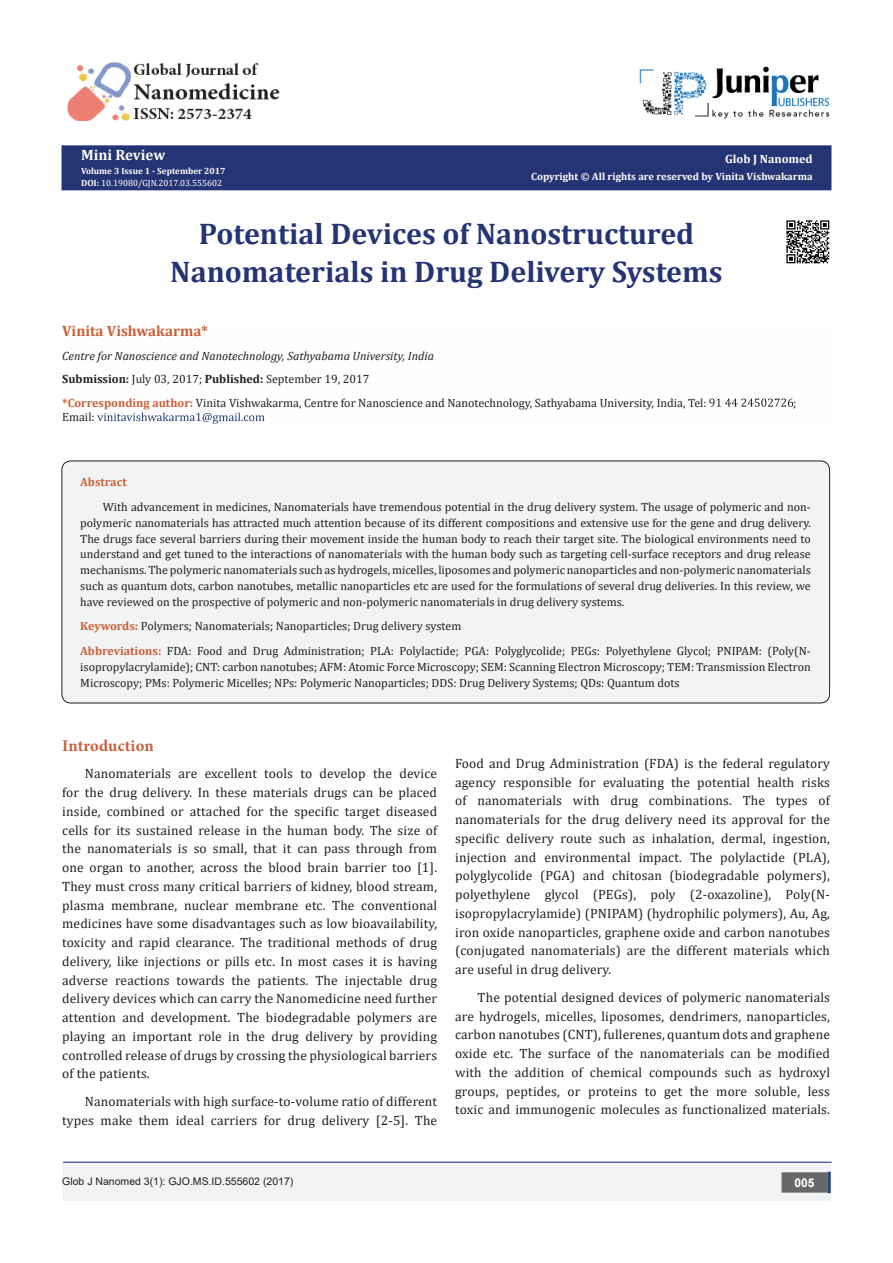
<style>
.page{position:relative;width:893px;height:1263px;background:#fff}
.page>*{position:absolute;margin:0;border:0;box-sizing:border-box;transform-origin:0 0}
.t1{font:700 30px "Cambria";color:#253474}
.t2{font:700 16.5px "Minion Pro";letter-spacing:.005em;color:#ca5f37}
.t3{font:700 15px "Cambria";color:#ca5f37}
.t4{font:700 15px "Cambria";color:#fffefc}
.t5{font:13.5px/18.8px "Cambria";letter-spacing:.01em;color:#231f20;text-align:justify}
.t6{font:12px/15.8px "Cambria";color:#231f20;text-align:justify}
.t7{font:italic 12px "Cambria";color:#231f20}
.t8{font:700 12px "Cambria";color:#fffefc}
.t9{font:700 12px "Cambria";color:#ca6035}
.t10{font:700 12px "Arial";color:#fff}
.t11{font:700 10.5px "Cambria";color:#fffefc}
.t12{font:10.5px "Arial";color:#231f20}
.t13{font:9px "Cambria";color:#fff}
.t14{font:700 9px "Cambria";color:#fffefc}
.s1{font-weight:700;color:#fffefc}
.s2{font-weight:700}
.s3{font-weight:700;color:#ca5f37}
.s4{font-weight:700;color:#ca6035}
</style>
<div class="page">
<div style="left:62px;top:146px;width:769px;height:44px;background:#253474"></div>
<div style="left:62px;top:145px;width:769px;height:45px;border:2px solid #253474"></div>
<svg style="left:709px;top:398px;width:84px;height:9px"></svg>
<svg style="left:97px;top:413px;width:167px;height:11px"></svg>
<div style="left:62px;top:1162px;width:769px;height:39px;background:#f2f3f4"></div>
<div style="left:782px;top:1173px;width:45px;height:19px;background:#68676a"></div>
<div style="left:781px;top:1172px;width:46px;height:20px;border:2px solid #68676a"></div>
<svg style="left:827px;top:1172px;width:4px;height:21px"></svg>
<img style="left:639px;top:66px;width:190px;height:53px">
<hr style="left:63px;top:1162px;width:769px;height:1px;background:#253f8e">
<div style="left:62px;top:461px;width:768px;height:242px;background:#f2f3f4;border-radius:9px"></div>
<div style="left:62px;top:461px;width:768px;height:242px;border:1px solid #231f20;border-radius:9px"></div>
<img style="left:786px;top:220px;width:44px;height:44px">
<img style="left:67px;top:62px;width:213px;height:59px">
<p class="t4" style="left:81px;top:144px;width:86px">Mini Review</p>
<p class="t14" style="left:81px;top:164px;width:146px">Volume 3 Issue 1 - September 2017</p>
<p class="t13" style="left:81px;top:178px;width:143px"><span class="s1">DOI:</span> 10.19080/GJN.2017.03.555602</p>
<p class="t8" style="left:725px;top:151px;width:89px">Glob J Nanomed</p>
<p class="t11" style="left:531px;top:169px;width:283px">Copyright © All rights are reserved by Vinita Vishwakarma</p>
<p class="t1" style="left:199px;top:213px;width:497px">Potential Devices of Nanostructured</p>
<p class="t1" style="left:170px;top:250px;width:554px">Nanomaterials in Drug Delivery Systems</p>
<p class="t3" style="left:62px;top:321px;width:147px">Vinita Vishwakarma*</p>
<p class="t7" style="left:62px;top:347px;width:373px">Centre for Nanoscience and Nanotechnology, Sathyabama University, India</p>
<p class="t6" style="left:62px;top:371px;width:309px"><span class="s2">Submission:</span> July 03, 2017; <span class="s2">Published:</span> September 19, 2017</p>
<p class="t6" style="left:62px;top:395px;width:646px"><span class="s3">*Corresponding author:</span> Vinita Vishwakarma, Centre for Nanoscience and Nanotechnology, Sathyabama University, India, Tel:</p>
<p class="t6" style="left:793px;top:395px;width:5px">;</p>
<p class="t6" style="left:62px;top:409px;width:34px">Email:</p>
<p class="t9" style="left:80px;top:474px;width:48px">Abstract</p>
<p class="t6" style="left:80px;top:499px;width:732px;text-indent:22px">With advancement in medicines, Nanomaterials have tremendous potential in the drug delivery system. The usage of polymeric and non&shy;polymeric nanomaterials has attracted much attention because of its different compositions and extensive use for the gene and drug delivery.<br>The drugs face several barriers during their movement inside the human body to reach their target site. The biological environments need to understand and get tuned to the interactions of nanomaterials with the human body such as targeting cell-surface receptors and drug release mechanisms. The polymeric nanomaterials such as hydrogels, micelles, liposomes and polymeric nanoparticles and non-polymeric nanomaterials such as quantum dots, carbon nanotubes, metallic nanoparticles etc are used for the formulations of several drug deliveries. In this review, we have reviewed on the prospective of polymeric and non-polymeric nanomaterials in drug delivery systems.</p>
<p class="t6" style="left:80px;top:618px;width:383px"><span class="s4">Keywords:</span> Polymers; Nanomaterials; Nanoparticles; Drug delivery system</p>
<p class="t6" style="left:80px;top:643px;width:732px"><span class="s4">Abbreviations:</span> FDA: Food and Drug Administration; PLA: Polylactide; PGA: Polyglycolide; PEGs: Polyethylene Glycol; PNIPAM: (Poly(N&shy;isopropylacrylamide); CNT: carbon nanotubes; AFM: Atomic Force Microscopy; SEM: Scanning Electron Microscopy; TEM: Transmission Electron Microscopy; PMs: Polymeric Micelles; NPs: Polymeric Nanoparticles; DDS: Drug Delivery Systems; QDs: Quantum dots</p>
<p class="t2" style="left:62px;top:734px;width:93px">Introduction</p>
<p class="t5" style="left:62px;top:764px;width:376px;text-indent:22px">Nanomaterials are excellent tools to develop the device for the drug delivery. In these materials drugs can be placed inside, combined or attached for the specific target diseased cells for its sustained release in the human body. The size of the nanomaterials is so small, that it can pass through from one organ to another, across the blood brain barrier too [1].<br>They must cross many critical barriers of kidney, blood stream, plasma membrane, nuclear membrane etc. The conventional medicines have some disadvantages such as low bioavailability, toxicity and rapid clearance. The traditional methods of drug delivery, like injections or pills etc. In most cases it is having adverse reactions towards the patients. The injectable drug delivery devices which can carry the Nanomedicine need further attention and development. The biodegradable polymers are playing an important role in the drug delivery by providing controlled release of drugs by crossing the physiological barriers of the patients.</p>
<p class="t5" style="left:62px;top:1092px;width:376px;text-align:right">Nanomaterials with high surface-to-volume ratio of different types make them ideal carriers for drug delivery [2-5]. The</p>
<p class="t5" style="left:455px;top:754px;width:376px">Food and Drug Administration (FDA) is the federal regulatory agency responsible for evaluating the potential health risks of nanomaterials with drug combinations. The types of nanomaterials for the drug delivery need its approval for the specific delivery route such as inhalation, dermal, ingestion, injection and environmental impact. The polylactide (PLA), polyglycolide (PGA) and chitosan (biodegradable polymers), polyethylene glycol (PEGs), poly (2-oxazoline), Poly(N&shy;isopropylacrylamide) (PNIPAM) (hydrophilic polymers), Au, Ag, iron oxide nanoparticles, graphene oxide and carbon nanotubes (conjugated nanomaterials) are the different materials which are useful in drug delivery.</p>
<p class="t5" style="left:455px;top:988px;width:376px;text-indent:22px">The potential designed devices of polymeric nanomaterials are hydrogels, micelles, liposomes, dendrimers, nanoparticles, carbon nanotubes (CNT), fullerenes, quantum dots and graphene oxide etc. The surface of the nanomaterials can be modified with the addition of chemical compounds such as hydroxyl groups, peptides, or proteins to get the more soluble, less toxic and immunogenic molecules as functionalized materials.</p>
<p class="t12" style="left:62px;top:1174px;width:233px">Glob J Nanomed 3(1): GJO.MS.ID.555602 (2017)</p>
<p class="t10" style="left:794px;top:1174px;width:22px">005</p>
</div>
